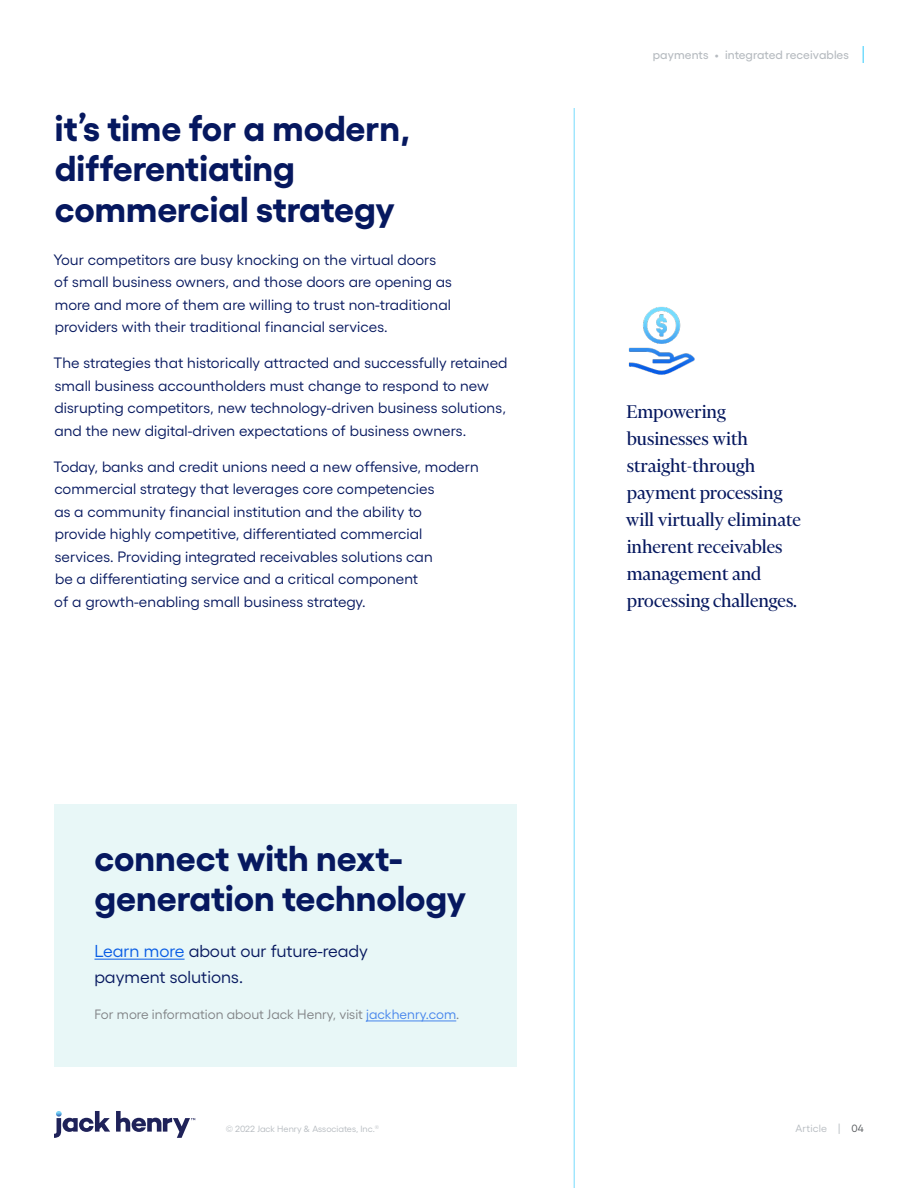
<style>
.page{position:relative;width:918px;height:1188px;background:#fff}
.page>*{position:absolute;margin:0;border:0;box-sizing:border-box;transform-origin:0 0}
.Paragraph_Heading{font:700 36px/40.5px "Gellix";color:#06185f}
.CTA_Heading{font:700 36px/40.5px "Gellix";color:#06185f}
.Callout{font:21px "Financier Display";color:#06185f}
.CTA_Content{font:17.25px/25.5px "Gellix";color:#06185f}
.Body_Text{font:15px/22.5px "Gellix";letter-spacing:.005em;color:#06185f}
.CTA_Boilerplate{font:13.5px "Gellix";color:#818386}
.t1{font:500 12px "Gellix";letter-spacing:.005em;color:#b6bbc0}
.t2{font:10.5px "Gellix";letter-spacing:.025em;color:#b6bbc0}
.t3{font:9px "Gellix";color:#b6bbc0}
.s1{color:#085ce5}
.s2{color:#4685ec}
.s3{color:#575a5d}
</style>
<div class="page">
<hr style="left:574px;top:108px;width:1px;height:1080px;background:#76dcfd">
<svg style="left:862px;top:46px;width:2px;height:17px"></svg>
<svg style="left:54px;top:1111px;width:141px;height:27px"></svg>
<div style="left:54px;top:804px;width:463px;height:262px;background:#e8f7f7"></div>
<hr style="left:94px;top:959px;width:91px;height:1px;background:#085ce5">
<hr style="left:366px;top:1021px;width:90px;height:1px;background:#4685ec">
<img style="left:628px;top:307px;width:67px;height:68px">
<p class="Paragraph_Heading" style="left:55px;top:104px;width:357px">it’s time for a modern, differentiating commercial strategy</p>
<p class="Body_Text" style="left:54px;top:247px;width:400px">Your competitors are busy knocking on the virtual doors of small business owners, and those doors are opening as more and more of them are willing to trust non-traditional providers with their traditional financial services.</p>
<p class="Body_Text" style="left:53px;top:350px;width:456px">The strategies that historically attracted and successfully retained small business accountholders must change to respond to new disrupting competitors, new technology-driven business solutions, and the new digital-driven expectations of business owners.</p>
<p class="Body_Text" style="left:53px;top:454px;width:427px">Today, banks and credit unions need a new offensive, modern commercial strategy that leverages core competencies<br>as a community financial institution and the ability to<br>provide highly competitive, differentiated commercial services. Providing integrated receivables solutions can<br>be a differentiating service and a critical component<br>of a growth-enabling small business strategy.</p>
<p class="CTA_Heading" style="left:94px;top:834px;width:373px">connect with next&shy;generation technology</p>
<p class="CTA_Content" style="left:94px;top:936px;width:275px"><span class="s1">Learn more</span> about our future-ready payment solutions.</p>
<p class="CTA_Boilerplate" style="left:94px;top:1004px;width:366px">For more information about Jack Henry, visit <span class="s2">jackhenry.com</span>.</p>
<p class="t3" style="left:226px;top:1122px;width:155px">© 2022 Jack Henry &amp; Associates, Inc.<sup>®</sup></p>
<p class="t1" style="left:653px;top:45px;width:198px">payments • integrated receivables</p>
<p class="Callout" style="left:626px;top:401px;width:101px">Empowering</p>
<p class="Callout" style="left:627px;top:428px;width:122px">businesses with</p>
<p class="Callout" style="left:627px;top:455px;width:130px">straight-through</p>
<p class="Callout" style="left:627px;top:482px;width:157px">payment processing</p>
<p class="Callout" style="left:626px;top:509px;width:177px">will virtually eliminate</p>
<p class="Callout" style="left:627px;top:536px;width:157px">inherent receivables</p>
<p class="Callout" style="left:627px;top:563px;width:136px">management and</p>
<p class="Callout" style="left:627px;top:590px;width:172px">processing challenges.</p>
<p class="t2" style="left:795px;top:1120px;width:70px">Article | <span class="s3">04</span></p>
</div>
